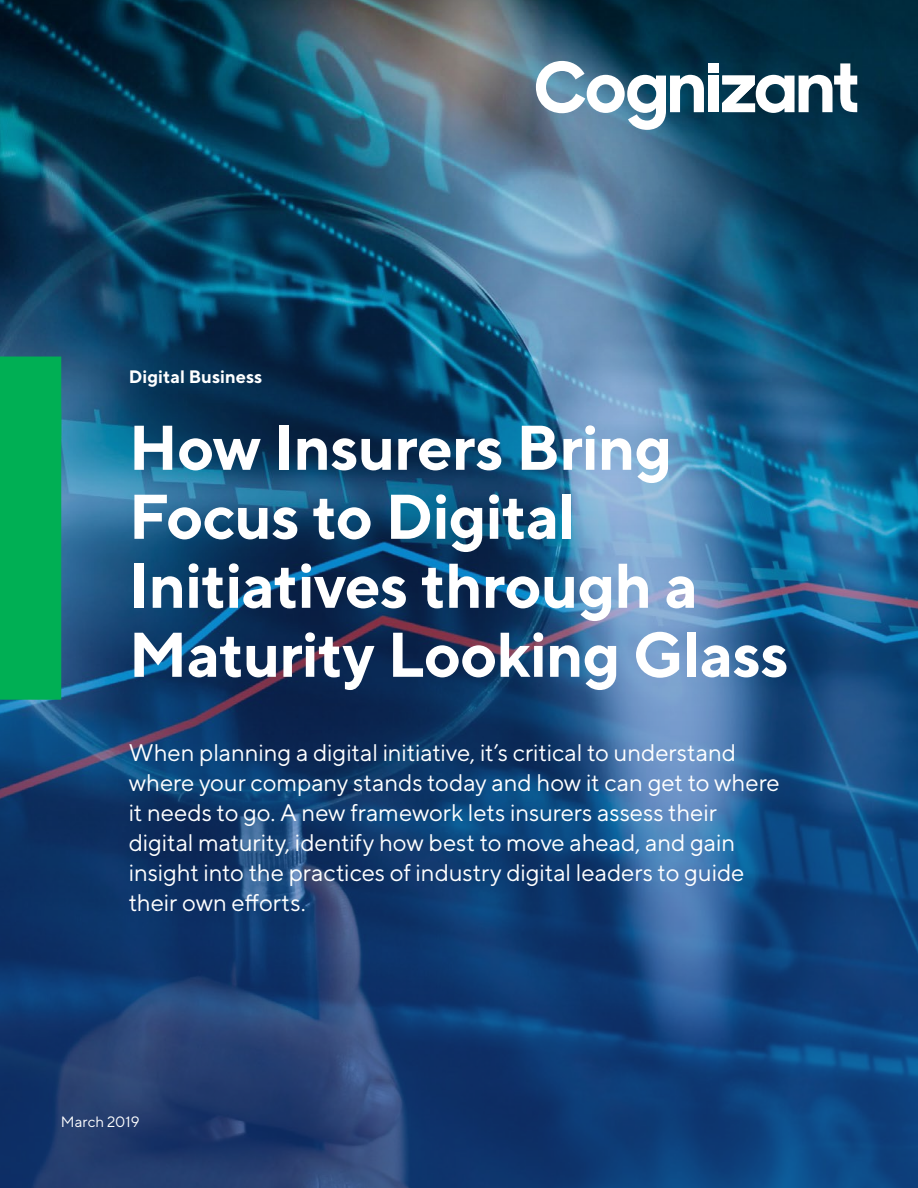
<style>
.page{position:relative;width:918px;height:1188px;background:#fff}
.page>*{position:absolute;margin:0;border:0;box-sizing:border-box;transform-origin:0 0}
.Document_title_42_46{font:700 63px/69px "TT Norms";letter-spacing:-.015em;color:#fff}
.Document_subtitle_16{font:24px/30px "TT Norms";letter-spacing:-.01em;color:#fff}
.Service_line_12_18{font:700 18px "TT Norms";color:#fff}
.Body_9_5_14{font:15px "TT Norms";color:#fff}
</style>
<div class="page">
<img style="left:0;top:0;width:918px;height:1188px">
<div style="left:708px;top:63px;width:10px;height:10px;background:#fff"></div>
<div style="left:708px;top:76px;width:10px;height:36px;background:#fff"></div>
<svg style="left:536px;top:61px;width:168px;height:69px"></svg>
<svg style="left:722px;top:63px;width:135px;height:50px"></svg>
<div style="left:0;top:357px;width:61px;height:82px;background:#00af54"></div>
<div style="left:0;top:409px;width:61px;height:291px;background:#00af54"></div>
<p class="Service_line_12_18" style="left:129px;top:365px;width:135px">Digital Business</p>
<p class="Document_title_42_46" style="left:129px;top:412px;width:662px">How Insurers Bring<br>Focus to Digital<br>Initiatives through a<br>Maturity Looking Glass</p>
<p class="Document_subtitle_16" style="left:129px;top:737px;width:653px">When planning a digital initiative, it’s critical to understand where your company stands today and how it can get to where it needs to go. A new framework lets insurers assess their digital maturity, identify how best to move ahead, and gain insight into the practices of industry digital leaders to guide their own efforts.</p>
<p class="Body_9_5_14" style="left:61px;top:1113px;width:80px">March 2019</p>
</div>
